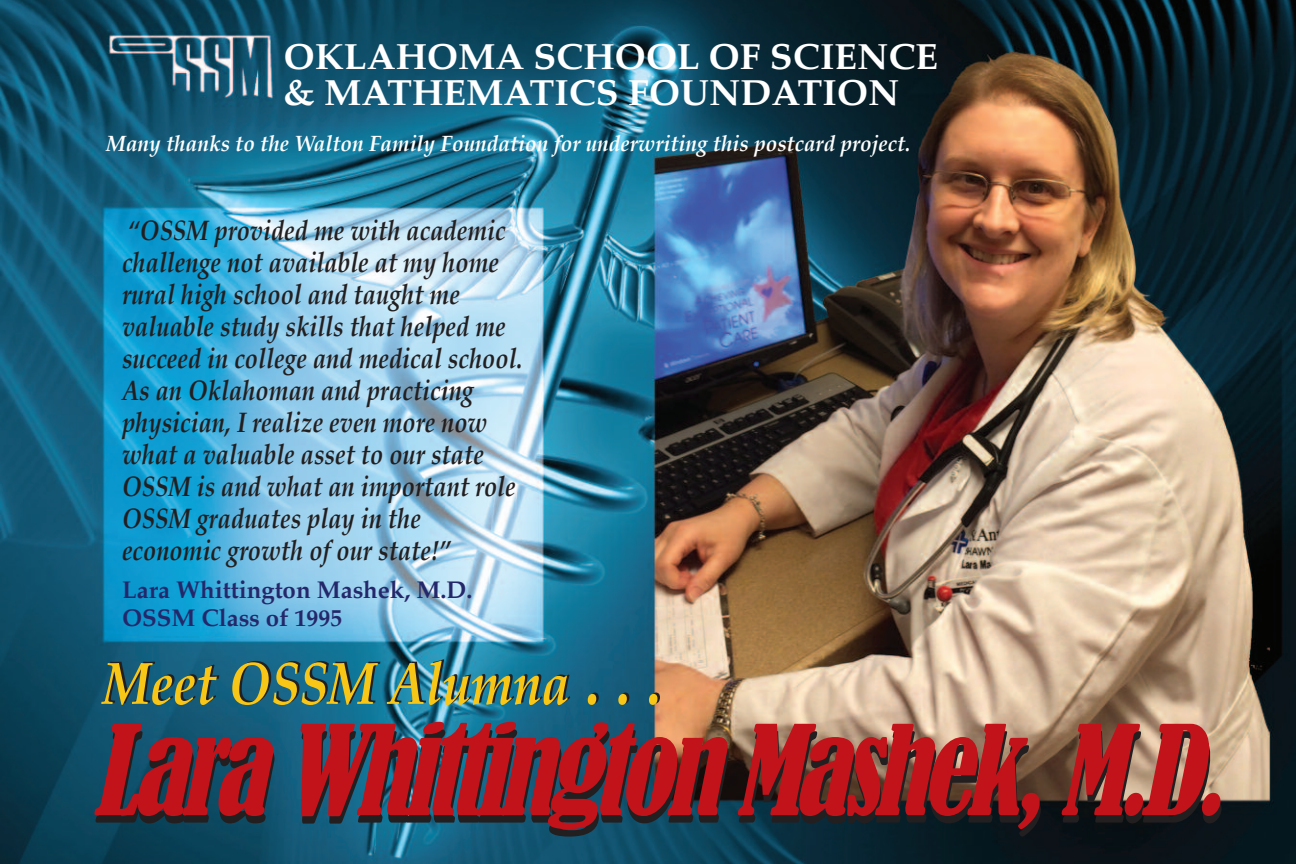
<style>
.page{position:relative;width:1296px;height:864px;background:#fff}
.page>*{position:absolute;margin:0;border:0;box-sizing:border-box;transform-origin:0 0}
.t1{font:italic condensed 116px "Bernard";color:#c2121a;scale:.95 1}
.t2{font:italic 700 60px "Palatino";color:#f7c616;scale:.85 1}
.t3{font:700 36px/36px "Palatino";color:#fff;scale:1.04 1}
.t4{font:italic 700 28px/32px "Palatino";color:#231f20;scale:.85 1}
.t5{font:700 24px/28px "Palatino";color:#24286b}
.t6{font:italic 700 22px "Palatino";color:#fff;scale:.95 1}
.s1{font-size:72px}
</style>
<div class="page">
<img style="left:1px;top:0;width:1295px;height:864px">
<p class="t3" style="left:284px;top:41px;width:631px">OKLAHOMA SCHOOL OF SCIENCE &amp; MATHEMATICS FOUNDATION</p>
<p class="t6" style="left:106px;top:133px;width:848px">Many thanks to the Walton Family Foundation for underwriting this postcard project.</p>
<p class="t4" style="left:122px;top:216px;width:473px">“OSSM provided me with academic challenge not available at my home rural high school and taught me valuable study skills that helped me succeed in college and medical school.<br>As an Oklahoman and practicing physician, I realize even more now what a valuable asset to our state<br>OSSM is and what an important role<br>OSSM graduates play in the economic growth of our state!”</p>
<p class="t5" style="left:122px;top:577px;width:352px">Lara Whittington Mashek, M.D.<br>OSSM Class of 1995</p>
<h2 class="t2" style="left:102px;top:655px;width:659px">Meet OSSM Alumna <span class="s1">. . .</span></h2>
<h1 class="t1" style="left:93px;top:703px;width:1215px">Lara Whittington Mashek, M.D.</h1>
</div>
